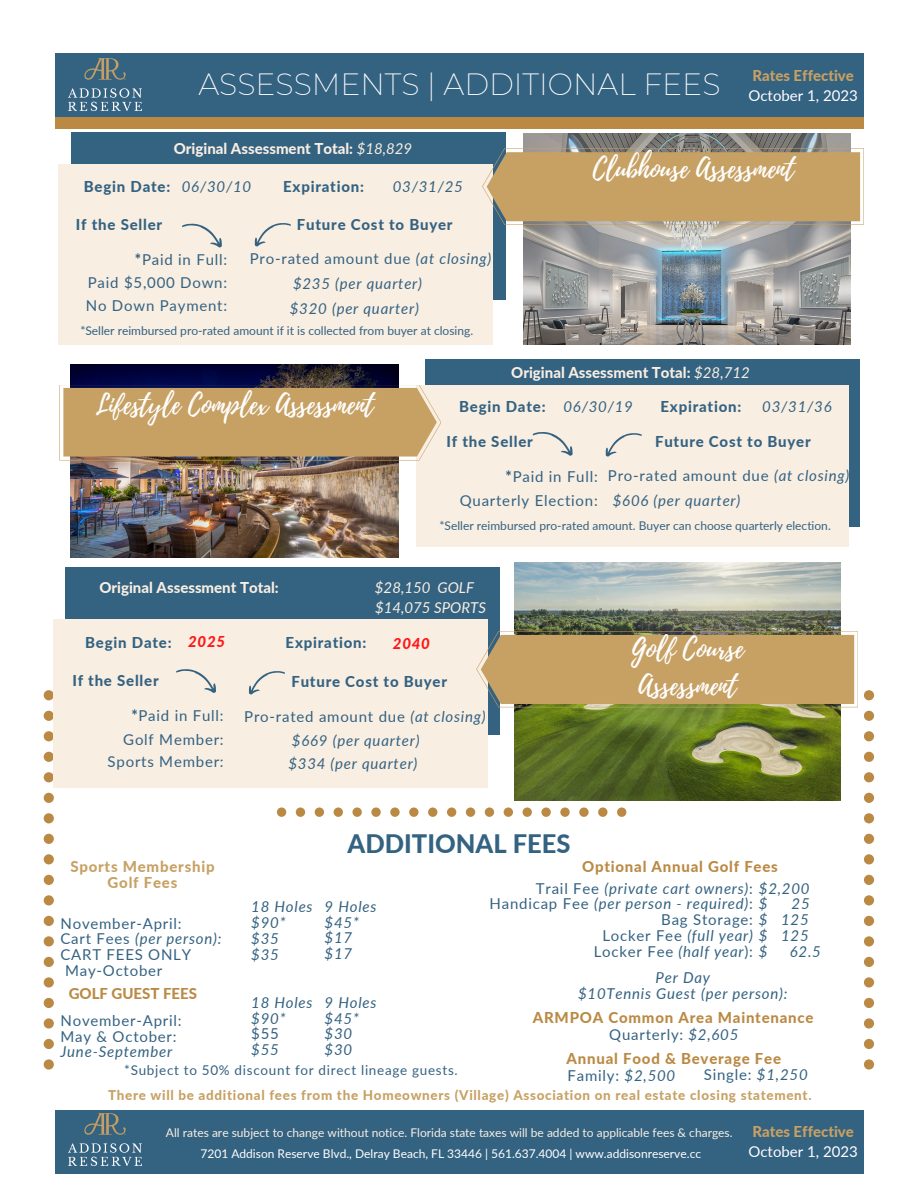
<style>
.page{position:relative;width:918px;height:1188px;background:#fff}
.page>*{position:absolute;margin:0;border:0;box-sizing:border-box;transform-origin:0 0}
.t1{font:200 30px "Montserrat";color:#fff}
.t2{font:27px "Playlist Script";color:#fff}
.t3{font:800 25.5px "Lato";color:#346281}
.t4{font:15px "Lato";letter-spacing:.05em;color:#346281}
.t5{font:italic 15px "Lato";letter-spacing:.05em;color:#346281}
.t6{font:800 15px "Lato";letter-spacing:.05em;color:#346281}
.t7{font:800 15px "Lato";color:#f8eee2}
.t8{font:800 15px "Lato";letter-spacing:.05em;color:#ba8a45}
.t9{font:800 15px "Lato";color:#c7a164}
.t10{font:15px "Lato";color:#fff}
.t11{font:italic 15px "Lato";color:#f8eee2}
.t12{font:800 15px/15.8px "Lato";letter-spacing:.05em;color:#c7a164;text-align:center}
.t13{font:800 15px "Lato";color:#ba8a45}
.t14{font:italic 800 15px "Lato";letter-spacing:.05em;color:#ff1616}
.t15{font:800 13.5px "Lato";letter-spacing:.05em;color:#c7a164}
.t16{font:13.5px "Lato";letter-spacing:.05em;color:#346281}
.t17{font:12px "Lato";color:#346281}
.t18{font:12px "Lato";color:#f8eee2}
.t19{font:12px "Lato";color:#fff}
.s1{font-weight:400;font-style:italic}
.s2{font-weight:800}
.s3{font-style:italic}
.s4{font-style:normal}
</style>
<div class="page">
<div style="left:55px;top:1110px;width:809px;height:63px;background:#346281"></div>
<img style="left:69px;top:1113px;width:73px;height:53px">
<img style="left:523px;top:133px;width:328px;height:212px">
<div style="left:72px;top:132px;width:434px;height:167px;background:#346281"></div>
<div style="left:59px;top:164px;width:434px;height:181px;background:#f8eee2"></div>
<svg style="left:182px;top:223px;width:40px;height:25px"></svg>
<svg style="left:254px;top:223px;width:37px;height:24px"></svg>
<svg style="left:482px;top:148px;width:382px;height:77px;background:#c2a16c"></svg>
<img style="left:71px;top:364px;width:327px;height:194px">
<div style="left:426px;top:359px;width:434px;height:167px;background:#346281"></div>
<div style="left:416px;top:385px;width:432px;height:161px;background:#f8eee2"></div>
<svg style="left:532px;top:432px;width:41px;height:24px"></svg>
<svg style="left:605px;top:433px;width:37px;height:24px"></svg>
<svg style="left:59px;top:385px;width:382px;height:76px;background:#bf9d69"></svg>
<svg style="left:277px;top:808px;width:349px;height:9px"></svg>
<div style="left:55px;top:53px;width:809px;height:75px;background:#ba8a45"></div>
<div style="left:55px;top:53px;width:809px;height:64px;background:#346281"></div>
<img style="left:69px;top:58px;width:73px;height:53px">
<svg style="left:864px;top:690px;width:10px;height:380px"></svg>
<svg style="left:44px;top:690px;width:10px;height:380px"></svg>
<img style="left:514px;top:562px;width:327px;height:239px">
<div style="left:66px;top:567px;width:434px;height:167px;background:#346281"></div>
<div style="left:54px;top:619px;width:434px;height:169px;background:#f8eee2"></div>
<svg style="left:176px;top:669px;width:40px;height:24px"></svg>
<svg style="left:248px;top:671px;width:37px;height:24px"></svg>
<svg style="left:476px;top:631px;width:382px;height:76px;background:#c0a067"></svg>
<p class="t1" style="left:198px;top:66px;width:524px">ASSESSMENTS | ADDITIONAL FEES</p>
<p class="t9" style="left:752px;top:66px;width:103px">Rates Effective</p>
<p class="t10" style="left:748px;top:86px;width:111px">October 1, 2023</p>
<p class="t7" style="left:174px;top:139px;width:240px">Original Assessment Total: <span class="s1">$18,829</span></p>
<p class="t6" style="left:283px;top:177px;width:82px">Expiration:</p>
<p class="t5" style="left:393px;top:177px;width:72px">03/31/25</p>
<p class="t6" style="left:84px;top:177px;width:88px">Begin Date:</p>
<p class="t5" style="left:182px;top:177px;width:71px">06/30/10</p>
<p class="t6" style="left:76px;top:215px;width:88px">If the Seller</p>
<p class="t4" style="left:135px;top:250px;width:94px"><span class="s2">*</span>Paid in Full:</p>
<p class="t4" style="left:88px;top:274px;width:141px">Paid $5,000 Down:</p>
<p class="t4" style="left:86px;top:296px;width:143px">No Down Payment:</p>
<p class="t6" style="left:297px;top:215px;width:157px">Future Cost to Buyer</p>
<p class="t4" style="left:250px;top:249px;width:243px">Pro-rated amount due <span class="s3">(at closing)</span></p>
<p class="t5" style="left:290px;top:299px;width:131px">$320 (per quarter)</p>
<p class="t5" style="left:293px;top:274px;width:131px">$235 (per quarter)</p>
<p class="t17" style="left:80px;top:323px;width:394px">*Seller reimbursed pro-rated amount if it is collected from buyer at closing.</p>
<p class="t2" style="left:593px;top:150px;width:203px">Clubhouse Assessment</p>
<p class="t7" style="left:511px;top:363px;width:240px">Original Assessment Total: <span class="s1">$28,712</span></p>
<p class="t2" style="left:96px;top:386px;width:279px">Lifestyle Complex Assessment</p>
<p class="t6" style="left:459px;top:398px;width:88px">Begin Date:</p>
<p class="t5" style="left:563px;top:398px;width:71px">06/30/19</p>
<p class="t6" style="left:661px;top:398px;width:82px">Expiration:</p>
<p class="t5" style="left:762px;top:398px;width:71px">03/31/36</p>
<p class="t6" style="left:447px;top:432px;width:88px">If the Seller</p>
<p class="t4" style="left:506px;top:467px;width:94px"><span class="s2">*</span>Paid in Full:</p>
<p class="t4" style="left:460px;top:491px;width:140px">Quarterly Election:</p>
<p class="t6" style="left:655px;top:432px;width:157px">Future Cost to Buyer</p>
<p class="t4" style="left:608px;top:466px;width:243px">Pro-rated amount due <span class="s3">(at closing)</span></p>
<p class="t5" style="left:613px;top:491px;width:129px">$606 (per quarter)</p>
<p class="t17" style="left:439px;top:518px;width:393px">*Seller reimbursed pro-rated amount. Buyer can choose quarterly election.</p>
<p class="t7" style="left:99px;top:578px;width:181px">Original Assessment Total:</p>
<p class="t11" style="left:375px;top:578px;width:101px">$28,150 GOLF</p>
<p class="t11" style="left:375px;top:598px;width:112px">$14,075 SPORTS</p>
<p class="t6" style="left:286px;top:633px;width:82px">Expiration:</p>
<p class="t14" style="left:393px;top:634px;width:39px">2040</p>
<p class="t6" style="left:72px;top:671px;width:88px">If the Seller</p>
<p class="t4" style="left:131px;top:706px;width:94px"><span class="s2">*</span>Paid in Full:</p>
<p class="t4" style="left:123px;top:730px;width:102px">Golf Member:</p>
<p class="t4" style="left:108px;top:752px;width:118px">Sports Member:</p>
<p class="t6" style="left:85px;top:633px;width:88px">Begin Date:</p>
<p class="t14" style="left:188px;top:632px;width:39px">2025</p>
<p class="t2" style="left:631px;top:629px;width:114px">Golf Course</p>
<p class="t2" style="left:639px;top:666px;width:99px">Assessment</p>
<p class="t6" style="left:291px;top:672px;width:157px">Future Cost to Buyer</p>
<p class="t4" style="left:244px;top:707px;width:243px">Pro-rated amount due <span class="s3">(at closing)</span></p>
<p class="t5" style="left:292px;top:731px;width:129px">$669 (per quarter)</p>
<p class="t5" style="left:288px;top:754px;width:131px">$334 (per quarter)</p>
<p class="t3" style="left:348px;top:827px;width:224px">ADDITIONAL FEES</p>
<p class="t12" style="left:70px;top:858px;width:146px">Sports Membership<br>Golf Fees</p>
<p class="t4" style="left:60px;top:914px;width:123px">November-April:</p>
<p class="t5" style="left:60px;top:930px;width:163px"><span class="s4">Cart Fees</span> (per person):</p>
<p class="t4" style="left:60px;top:945px;width:132px">CART FEES ONLY</p>
<p class="t4" style="left:65px;top:961px;width:99px">May-October</p>
<p class="t13" style="left:69px;top:984px;width:130px">GOLF GUEST FEES</p>
<p class="t4" style="left:60px;top:1011px;width:123px">November-April:</p>
<p class="t4" style="left:60px;top:1027px;width:118px">May &amp; October:</p>
<p class="t5" style="left:60px;top:1043px;width:113px">June-September</p>
<p class="t5" style="left:251px;top:897px;width:63px">18 Holes</p>
<p class="t5" style="left:251px;top:913px;width:36px">$90*</p>
<p class="t5" style="left:251px;top:929px;width:29px">$35</p>
<p class="t5" style="left:251px;top:945px;width:29px">$35</p>
<p class="t5" style="left:325px;top:897px;width:53px">9 Holes</p>
<p class="t5" style="left:325px;top:913px;width:36px">$45*</p>
<p class="t5" style="left:325px;top:928px;width:29px">$17</p>
<p class="t5" style="left:325px;top:944px;width:29px">$17</p>
<p class="t5" style="left:251px;top:993px;width:63px">18 Holes</p>
<p class="t5" style="left:251px;top:1009px;width:36px">$90*</p>
<p class="t4" style="left:251px;top:1025px;width:29px">$55</p>
<p class="t5" style="left:251px;top:1040px;width:29px">$55</p>
<p class="t5" style="left:325px;top:993px;width:53px">9 Holes</p>
<p class="t5" style="left:325px;top:1009px;width:36px">$45*</p>
<p class="t5" style="left:325px;top:1025px;width:29px">$30</p>
<p class="t5" style="left:325px;top:1040px;width:29px">$30</p>
<p class="t16" style="left:124px;top:1061px;width:335px">*Subject to 50% discount for direct lineage guests.</p>
<p class="t8" style="left:582px;top:857px;width:197px">Optional Annual Golf Fees</p>
<p class="t5" style="left:536px;top:879px;width:275px"><span class="s4">Trail Fee</span> (private cart owners)<span class="s4">:</span> $2,200</p>
<p class="t5" style="left:490px;top:894px;width:279px"><span class="s4">Handicap Fee</span> (per person - required)<span class="s4">:</span> $</p>
<p class="t4" style="left:661px;top:910px;width:149px">Bag Storage: <span class="s3">$ 125</span></p>
<p class="t5" style="left:602px;top:926px;width:208px"><span class="s4">Locker Fee</span> (full year) $ 125</p>
<p class="t4" style="left:594px;top:942px;width:175px">Locker Fee <span class="s3">(half year</span>): <span class="s3">$</span></p>
<p class="t5" style="left:791px;top:894px;width:20px">25</p>
<p class="t5" style="left:790px;top:942px;width:33px">62.5</p>
<p class="t5" style="left:656px;top:968px;width:56px">Per Day</p>
<p class="t5" style="left:578px;top:984px;width:211px">$10Tennis Guest (per person):</p>
<p class="t8" style="left:533px;top:1008px;width:282px">ARMPOA Common Area Maintenance</p>
<p class="t4" style="left:609px;top:1025px;width:131px">Quarterly: <span class="s3">$2,605</span></p>
<p class="t8" style="left:567px;top:1049px;width:216px">Annual Food &amp; Beverage Fee</p>
<p class="t4" style="left:568px;top:1066px;width:109px">Family: <span class="s3">$2,500</span></p>
<p class="t4" style="left:704px;top:1065px;width:105px">Single: <span class="s3">$1,250</span></p>
<p class="t15" style="left:108px;top:1087px;width:705px">There will be additional fees from the Homeowners (Village) Association on real estate closing statement.</p>
<p class="t18" style="left:166px;top:1125px;width:568px">All rates are subject to change without notice. Florida state taxes will be added to applicable fees &amp; charges.</p>
<p class="t19" style="left:200px;top:1146px;width:502px">7201 Addison Reserve Blvd., Delray Beach, FL 33446 | 561.637.4004 | www.addisonreserve.cc</p>
<p class="t9" style="left:752px;top:1122px;width:103px">Rates Effective</p>
<p class="t10" style="left:748px;top:1143px;width:111px">October 1, 2023</p>
</div>
